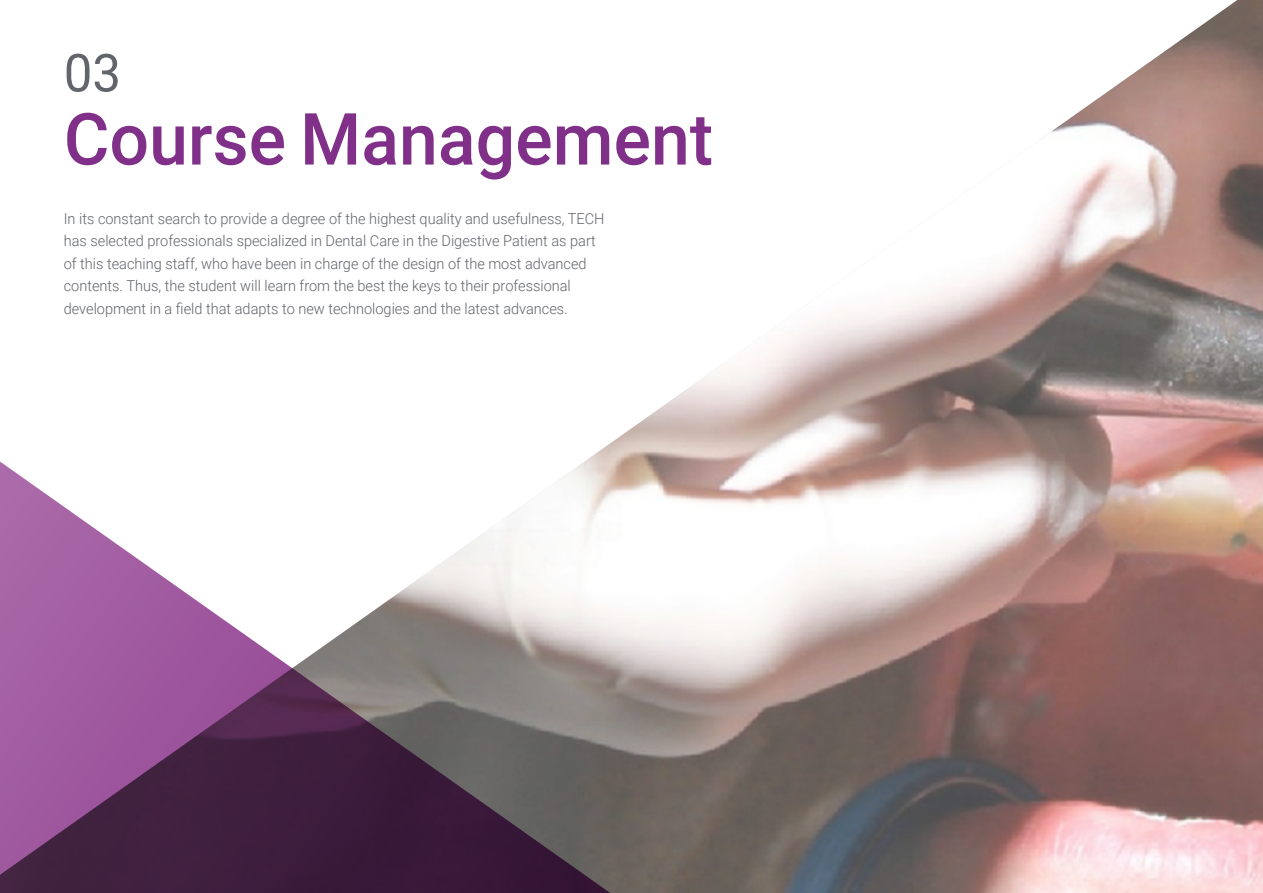
<style>
.page{position:relative;width:1263px;height:893px;background:#fff}
.page>*{position:absolute;margin:0;border:0;box-sizing:border-box;transform-origin:0 0}
.t1{font:500 72px "Roboto";color:#813089}
.t2{font:52.5px "Roboto";color:#61646a}
.t3{font:300 15px/22.5px "Roboto";color:#61646a}
</style>
<div class="page">
<img style="left:607px;top:0;width:656px;height:893px">
<svg style="left:0;top:446px;width:640px;height:447px"></svg>
<h2 class="t2" style="left:64px;top:36px;width:59px">03</h2>
<h1 class="t1" style="left:64px;top:89px;width:651px">Course Management</h1>
<p class="t3" style="left:64px;top:207px;width:542px">In its constant search to provide a degree of the highest quality and usefulness, TECH has selected professionals specialized in Dental Care in the Digestive Patient as part of this teaching staff, who have been in charge of the design of the most advanced contents. Thus, the student will learn from the best the keys to their professional development in a field that adapts to new technologies and the latest advances.</p>
</div>
